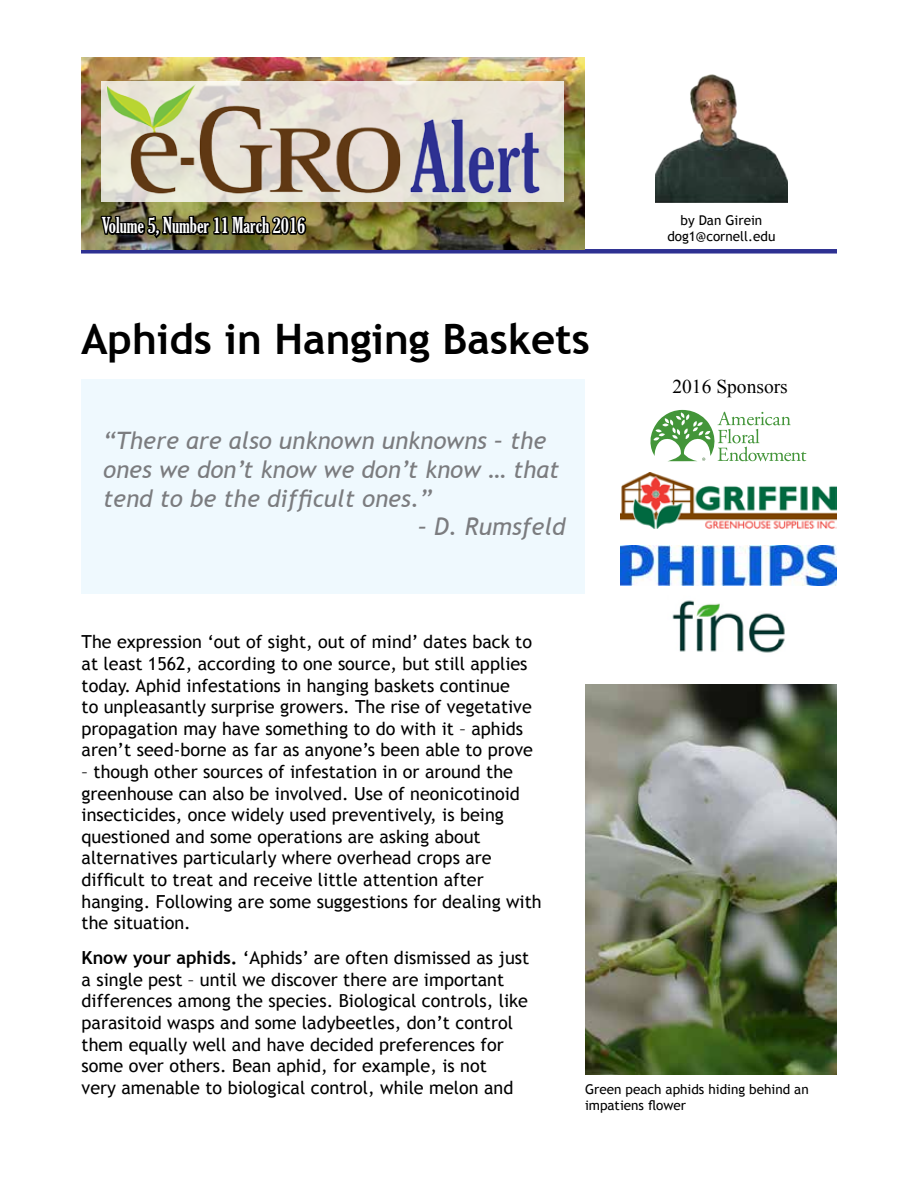
<style>
.page{position:relative;width:918px;height:1188px;background:#fff}
.page>*{position:absolute;margin:0;border:0;box-sizing:border-box;transform-origin:0 0}
.t1{font:700 42px "Trebuchet MS";color:#000}
.t2{font:italic 24px/28.8px "Trebuchet MS";color:#7b7c7f}
.t3{font:extra-condensed 21px "Gloucester";color:#fff}
.t4{font:19.5px "Times New Roman";color:#000}
.t5{font:18px/21.6px "Trebuchet MS";color:#000}
.t6{font:13.5px/16.2px "Trebuchet MS";color:#000;text-align:center}
.s1{font-weight:700}
</style>
<div class="page">
<div style="left:81px;top:249px;width:756px;height:5px;background:#2e3192"></div>
<img style="left:81px;top:58px;width:504px;height:191px">
<img style="left:99px;top:179px;width:210px;height:75px">
<div style="left:81px;top:380px;width:504px;height:214px;background:#eff9fe"></div>
<img style="left:655px;top:74px;width:133px;height:128px">
<svg style="left:102px;top:81px;width:462px;height:121px;background:#e9e4d9"></svg>
<img style="left:108px;top:84px;width:450px;height:118px">
<img style="left:668px;top:585px;width:117px;height:68px">
<svg style="left:650px;top:410px;width:156px;height:51px"></svg>
<img style="left:621px;top:545px;width:216px;height:40px">
<img style="left:621px;top:472px;width:216px;height:57px">
<img style="left:585px;top:684px;width:251px;height:390px">
<p class="t3" style="left:102px;top:213px;width:205px">Volume 5, Number 11 March 2016</p>
<h1 class="t1" style="left:81px;top:313px;width:510px">Aphids in Hanging Baskets</h1>
<h2 class="t2" style="left:103px;top:426px;width:457px">“There are also unknown unknowns – the ones we don’t know we don’t know … that tend to be the difficult ones.”</h2>
<h2 class="t2" style="left:418px;top:513px;width:149px">– D. Rumsfeld</h2>
<p class="t6" style="left:667px;top:212px;width:110px">by Dan Girein dog1@cornell.edu</p>
<p class="t4" style="left:672px;top:374px;width:117px">2016 Sponsors</p>
<p class="t5" style="left:82px;top:631px;width:453px">The expression ‘out of sight, out of mind’ dates back to at least 1562, according to one source, but still applies today. Aphid infestations in hanging baskets continue<br>to unpleasantly surprise growers. The rise of vegetative propagation may have something to do with it – aphids aren’t seed-borne as far as anyone’s been able to prove</p>
<p class="t5" style="left:82px;top:761px;width:462px">– though other sources of infestation in or around the greenhouse can also be involved. Use of neonicotinoid insecticides, once widely used preventively, is being questioned and some operations are asking about alternatives particularly where overhead crops are difficult to treat and receive little attention after hanging. Following are some suggestions for dealing with the situation.</p>
<p class="t5" style="left:82px;top:947px;width:449px"><span class="s1">Know your aphids.</span> ‘Aphids’ are often dismissed as just a single pest – until we discover there are important differences among the species. Biological controls, like parasitoid wasps and some ladybeetles, don’t control them equally well and have decided preferences for some over others. Bean aphid, for example, is not<br>very amenable to biological control, while melon and</p>
<p class="t6" style="left:585px;top:1082px;width:225px;text-align:left">Green peach aphids hiding behind an impatiens flower</p>
</div>
